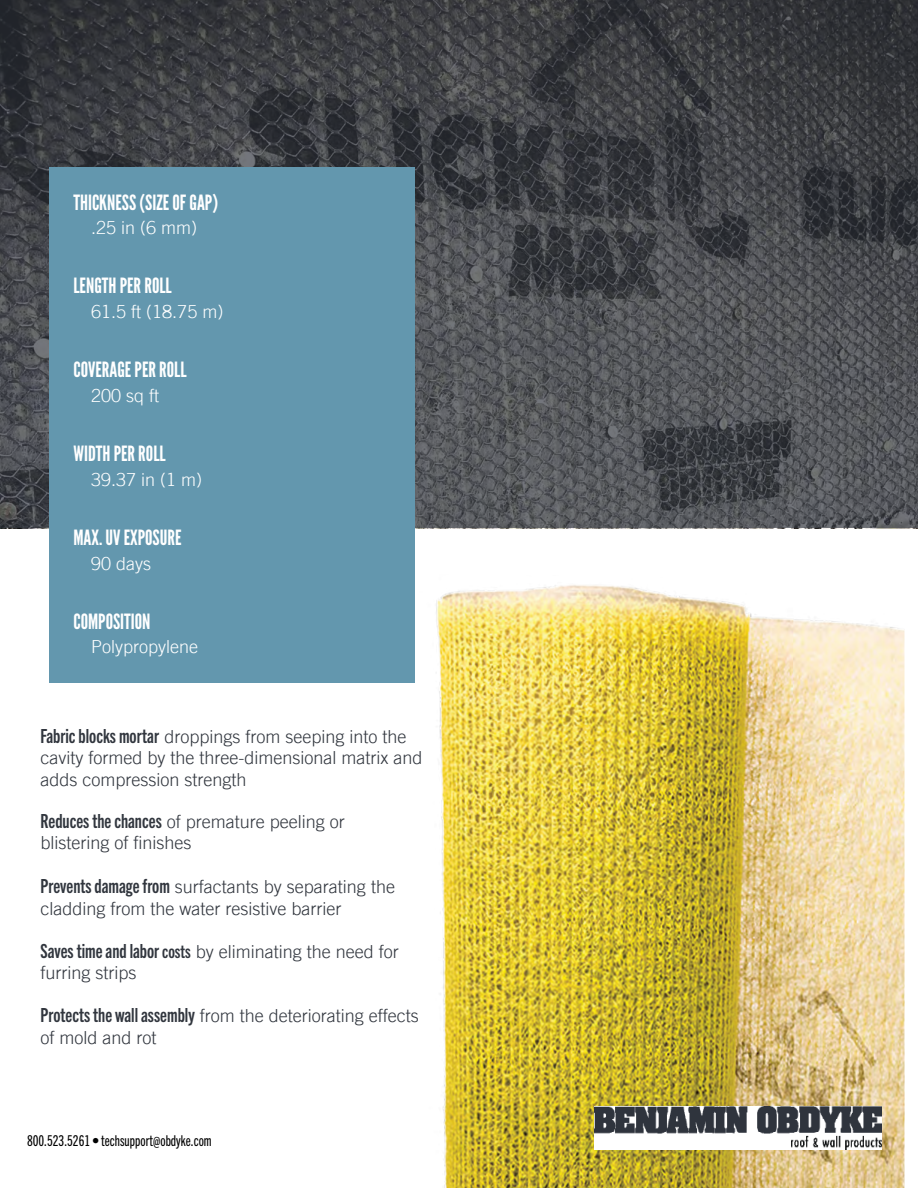
<style>
.page{position:relative;width:918px;height:1188px;background:#fff}
.page>*{position:absolute;margin:0;border:0;box-sizing:border-box;transform-origin:0 0}
.t1{font:21px "League Gothic";color:#fff}
.t2{font:300 18px/21.6px "Trade Gothic LT";color:#31363e}
.t3{font:300 18px "Trade Gothic LT";color:#fff}
.t4{font:15px "Trade Gothic Next LT Pro Cm";color:#000101}
.s1{font-family:"Trade Gothic Next LT Pro Bd Cm";font-weight:400;font-size:19.5px}
.s2{font-family:"Trade Gothic Next LT Pro Bd Cm";font-weight:400}
</style>
<div class="page">
<img style="left:414px;top:573px;width:490px;height:615px">
<svg style="left:0;top:0;width:918px;height:528px;background:#45474b"></svg>
<img style="left:594px;top:1106px;width:287px;height:44px">
<div style="left:49px;top:167px;width:365px;height:516px;background:#6397ae"></div>
<p class="t1" style="left:73px;top:190px;width:146px">THICKNESS (SIZE OF GAP)</p>
<p class="t3" style="left:91px;top:217px;width:108px">.25 in (6 mm)</p>
<p class="t1" style="left:73px;top:273px;width:100px">LENGTH PER ROLL</p>
<p class="t3" style="left:91px;top:301px;width:134px">61.5 ft (18.75 m)</p>
<p class="t1" style="left:73px;top:357px;width:115px">COVERAGE PER ROLL</p>
<p class="t3" style="left:91px;top:385px;width:70px">200 sq ft</p>
<p class="t1" style="left:73px;top:441px;width:94px">WIDTH PER ROLL</p>
<p class="t3" style="left:91px;top:469px;width:113px">39.37 in (1 m)</p>
<p class="t1" style="left:73px;top:525px;width:110px">MAX. UV EXPOSURE</p>
<p class="t3" style="left:91px;top:553px;width:62px">90 days</p>
<p class="t1" style="left:73px;top:609px;width:79px">COMPOSITION</p>
<p class="t3" style="left:91px;top:636px;width:108px">Polypropylene</p>
<p class="t2" style="left:40px;top:725px;width:384px"><span class="s1">Fabric blocks mortar</span> droppings from seeping into the cavity formed by the three-dimensional matrix and adds compression strength</p>
<p class="t2" style="left:40px;top:810px;width:306px"><span class="s1">Reduces the chances</span> of premature peeling or blistering of finishes</p>
<p class="t2" style="left:40px;top:876px;width:356px"><span class="s1">Prevents damage from</span> surfactants by separating the cladding from the water resistive barrier</p>
<p class="t2" style="left:40px;top:940px;width:360px"><span class="s1">Saves time and labor</span> <span class="s2">costs</span> by eliminating the need for furring strips</p>
<p class="t2" style="left:40px;top:1005px;width:380px"><span class="s1">Protects the wall assembly</span> from the deteriorating effects of mold and rot</p>
<p class="t4" style="left:27px;top:1130px;width:186px">800.523.5261 • techsupport@obdyke.com</p>
</div>
